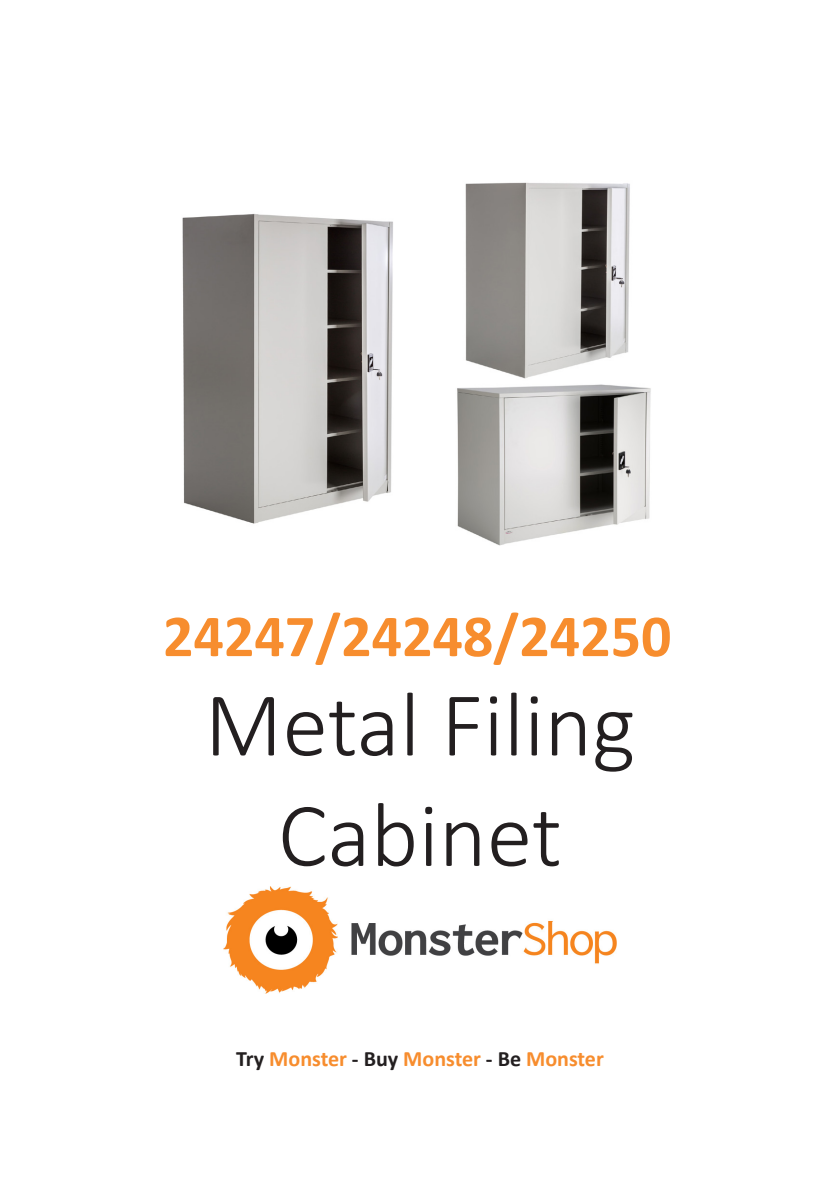
<style>
.page{position:relative;width:840px;height:1191px;background:#fff}
.page>*{position:absolute;margin:0;border:0;box-sizing:border-box;transform-origin:0 0}
.t1{font:300 92px/110.4px "Calibri";color:#231f20;text-align:center}
.Model_Title{font:700 60px "Calibri";color:#f78d2e}
.t2{font:700 22px "Calibri";color:#f78d2e}
.s1{color:#231f20}
</style>
<div class="page">
<img style="left:182px;top:182px;width:469px;height:364px">
<img style="left:223px;top:887px;width:393px;height:106px">
<p class="Model_Title" style="left:163px;top:594px;width:509px">24247/24248/24250</p>
<p class="t1" style="left:204px;top:668px;width:432px">Metal Filing<br>Cabinet</p>
<p class="t2" style="left:236px;top:1042px;width:369px"><span class="s1">Try</span> Monster <span class="s1">- Buy</span> Monster <span class="s1">- Be</span> Monster</p>
</div>
